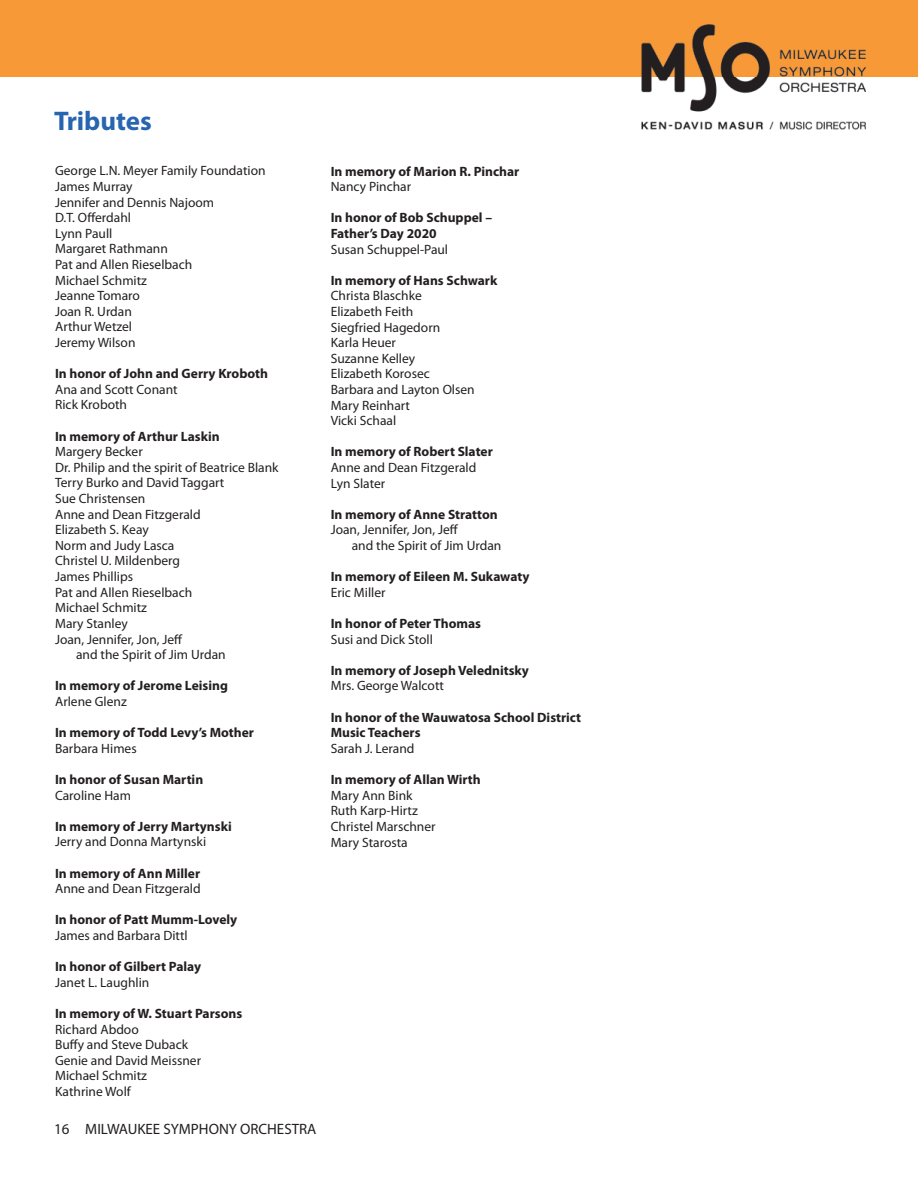
<style>
.page{position:relative;width:918px;height:1188px;background:#fff}
.page>*{position:absolute;margin:0;border:0;box-sizing:border-box;transform-origin:0 0}
.t1{font:700 27px "Myriad Pro";letter-spacing:-.005em;color:#2865b1}
.t2{font:15px "Myriad Pro";color:#231f20}
.t3{font:13.5px/15.6px "Myriad Pro";color:#231f20}
.t4{font:700 13.5px/15.6px "Myriad Pro";color:#231f20}
</style>
<div class="page">
<div style="left:0;top:0;width:918px;height:77px;background:#f89937"></div>
<img style="left:641px;top:24px;width:225px;height:106px">
<h1 class="t1" style="left:54px;top:106px;width:99px">Tributes</h1>
<p class="t3" style="left:55px;top:163px;width:212px">George L.N. Meyer Family Foundation<br>James Murray<br>Jennifer and Dennis Najoom<br>D.T. Offerdahl<br>Lynn Paull<br>Margaret Rathmann<br>Pat and Allen Rieselbach<br>Michael Schmitz<br>Jeanne Tomaro<br>Joan R. Urdan<br>Arthur Wetzel<br>Jeremy Wilson</p>
<p class="t4" style="left:55px;top:366px;width:215px">In honor of John and Gerry Kroboth</p>
<p class="t3" style="left:55px;top:382px;width:124px">Ana and Scott Conant<br>Rick Kroboth</p>
<p class="t4" style="left:55px;top:428px;width:166px">In memory of Arthur Laskin</p>
<p class="t3" style="left:55px;top:444px;width:89px">Margery Becker</p>
<p class="t3" style="left:55px;top:460px;width:225px">Dr. Philip and the spirit of Beatrice Blank</p>
<p class="t3" style="left:55px;top:475px;width:171px">Terry Burko and David Taggart</p>
<p class="t3" style="left:55px;top:491px;width:92px">Sue Christensen</p>
<p class="t3" style="left:55px;top:507px;width:147px">Anne and Dean Fitzgerald</p>
<p class="t3" style="left:55px;top:522px;width:95px">Elizabeth S. Keay</p>
<p class="t3" style="left:55px;top:538px;width:121px">Norm and Judy Lasca</p>
<p class="t3" style="left:55px;top:553px;width:127px">Christel U. Mildenberg</p>
<p class="t3" style="left:55px;top:569px;width:80px">James Phillips</p>
<p class="t3" style="left:55px;top:585px;width:139px">Pat and Allen Rieselbach</p>
<p class="t3" style="left:55px;top:600px;width:93px">Michael Schmitz</p>
<p class="t3" style="left:55px;top:616px;width:74px">Mary Stanley</p>
<p class="t3" style="left:55px;top:631px;width:129px">Joan, Jennifer, Jon, Jeff</p>
<p class="t3" style="left:76px;top:647px;width:151px">and the Spirit of Jim Urdan</p>
<p class="t4" style="left:55px;top:678px;width:174px">In memory of Jerome Leising</p>
<p class="t3" style="left:55px;top:694px;width:73px">Arlene Glenz</p>
<p class="t4" style="left:55px;top:725px;width:201px">In memory of Todd Levy’s Mother</p>
<p class="t3" style="left:55px;top:741px;width:83px">Barbara Himes</p>
<p class="t4" style="left:55px;top:772px;width:150px">In honor of Susan Martin</p>
<p class="t3" style="left:55px;top:787px;width:77px">Caroline Ham</p>
<p class="t4" style="left:55px;top:819px;width:178px">In memory of Jerry Martynski</p>
<p class="t3" style="left:55px;top:834px;width:153px">Jerry and Donna Martynski</p>
<p class="t4" style="left:55px;top:865px;width:147px">In memory of Ann Miller</p>
<p class="t3" style="left:55px;top:881px;width:147px">Anne and Dean Fitzgerald</p>
<p class="t4" style="left:55px;top:912px;width:184px">In honor of Patt Mumm-Lovely</p>
<p class="t3" style="left:55px;top:928px;width:134px">James and Barbara Dittl</p>
<p class="t4" style="left:55px;top:959px;width:148px">In honor of Gilbert Palay</p>
<p class="t3" style="left:55px;top:975px;width:96px">Janet L. Laughlin</p>
<p class="t4" style="left:55px;top:1006px;width:189px">In memory of W. Stuart Parsons</p>
<p class="t3" style="left:55px;top:1022px;width:148px">Richard Abdoo<br>Buffy and Steve Duback<br>Genie and David Meissner<br>Michael Schmitz<br>Kathrine Wolf</p>
<p class="t2" style="left:54px;top:1121px;width:264px">16 MILWAUKEE SYMPHONY ORCHESTRA</p>
<p class="t4" style="left:331px;top:163px;width:190px">In memory of Marion R. Pinchar</p>
<p class="t3" style="left:331px;top:179px;width:82px">Nancy Pinchar</p>
<p class="t4" style="left:331px;top:210px;width:163px">In honor of Bob Schuppel –<br>Father’s Day 2020</p>
<p class="t3" style="left:331px;top:242px;width:119px">Susan Schuppel-Paul</p>
<p class="t4" style="left:331px;top:273px;width:168px">In memory of Hans Schwark</p>
<p class="t3" style="left:331px;top:288px;width:146px">Christa Blaschke<br>Elizabeth Feith<br>Siegfried Hagedorn<br>Karla Heuer<br>Suzanne Kelley<br>Elizabeth Korosec<br>Barbara and Layton Olsen<br>Mary Reinhart<br>Vicki Schaal</p>
<p class="t4" style="left:331px;top:444px;width:164px">In memory of Robert Slater</p>
<p class="t3" style="left:331px;top:460px;width:147px">Anne and Dean Fitzgerald<br>Lyn Slater</p>
<p class="t4" style="left:331px;top:507px;width:169px">In memory of Anne Stratton</p>
<p class="t3" style="left:352px;top:522px;width:151px;text-indent:-21px">Joan, Jennifer, Jon, Jeff<br>and the Spirit of Jim Urdan</p>
<p class="t4" style="left:331px;top:569px;width:200px">In memory of Eileen M. Sukawaty</p>
<p class="t3" style="left:331px;top:585px;width:56px">Eric Miller</p>
<p class="t4" style="left:331px;top:616px;width:152px">In honor of Peter Thomas</p>
<p class="t3" style="left:331px;top:632px;width:104px">Susi and Dick Stoll</p>
<p class="t4" style="left:331px;top:663px;width:200px">In memory of Joseph Velednitsky</p>
<p class="t3" style="left:331px;top:678px;width:115px">Mrs. George Walcott</p>
<p class="t4" style="left:331px;top:710px;width:252px">In honor of the Wauwatosa School District<br>Music Teachers</p>
<p class="t3" style="left:331px;top:741px;width:85px">Sarah J. Lerand</p>
<p class="t4" style="left:331px;top:772px;width:151px">In memory of Allan Wirth</p>
<p class="t3" style="left:331px;top:788px;width:106px">Mary Ann Bink<br>Ruth Karp-Hirtz<br>Christel Marschner<br>Mary Starosta</p>
</div>
